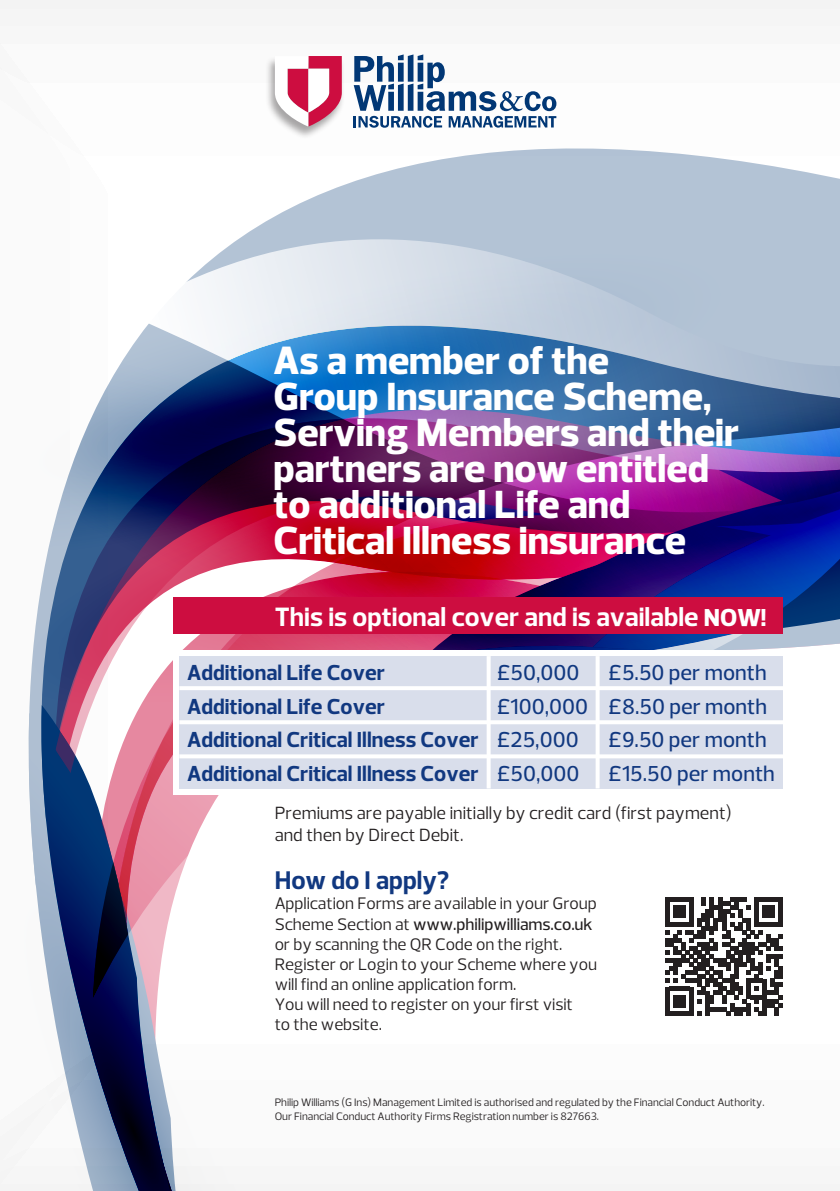
<style>
.page{position:relative;width:840px;height:1191px;background:#fff}
.page>*{position:absolute;margin:0;border:0;box-sizing:border-box;transform-origin:0 0}
.t1{font:800 40px/36px "Prelo";color:#fff}
.t2{font:700 27px "Prelo";color:#fff}
.t3{font:700 26px "Prelo";color:#113880}
.t4{font:700 22px "Prelo";color:#113880}
.t5{font:500 22px "Prelo";color:#113880}
.t6{font:18px "Prelo";color:#231f20}
.t7{font:17px/20px "Prelo";letter-spacing:-.005em;color:#231f20}
.t8{font:11px "Prelo";letter-spacing:-.005em;color:#231f20}
.s1{font-weight:800;font-size:25px}
.s2{font-weight:500}
</style>
<div class="page">
<svg style="left:359px;top:997px;width:480px;height:194px"></svg>
<svg style="left:242px;top:116px;width:467px;height:121px;fill:#b3c3d5"></svg>
<svg style="left:709px;top:157px;width:130px;height:82px;background:#bccada"></svg>
<div style="left:769px;top:239px;width:70px;height:104px;background:#b3c3d5"></div>
<svg style="left:186px;top:237px;width:583px;height:85px;background:#cad5e2"></svg>
<svg style="left:826px;top:343px;width:13px;height:302px;background:#3c55a2"></svg>
<svg style="left:0;top:776px;width:359px;height:415px"></svg>
<img style="left:28px;top:322px;width:798px;height:454px">
<div style="left:173px;top:650px;width:615px;height:144px;background:#fff"></div>
<div style="left:179px;top:656px;width:603px;height:132px;background:#d9deeb"></div>
<div style="left:173px;top:598px;width:609px;height:36px;background:#cd0d40"></div>
<svg style="left:353px;top:54px;width:203px;height:74px"></svg>
<div style="left:264px;top:56px;width:81px;height:83px;background:#231f20;opacity:.4"></div>
<svg style="left:275px;top:56px;width:66px;height:71px"></svg>
<hr style="left:179px;top:686px;width:603px;height:4px;background:#fff">
<hr style="left:179px;top:720px;width:603px;height:4px;background:#fff">
<svg style="left:179px;top:754px;width:603px;height:4px;background:#fbfbfc"></svg>
<svg style="left:486px;top:656px;width:4px;height:132px"></svg>
<svg style="left:595px;top:656px;width:4px;height:132px"></svg>
<svg style="left:664px;top:897px;width:118px;height:118px"></svg>
<p class="t1" style="left:273px;top:343px;width:337px">As a member of the</p>
<p class="t1" style="left:273px;top:379px;width:466px">Group Insurance Scheme,<br>Serving Members and their partners are now entitled</p>
<p class="t1" style="left:273px;top:487px;width:358px">to additional Life and</p>
<p class="t1" style="left:273px;top:523px;width:414px">Critical Illness insurance</p>
<p class="t2" style="left:274px;top:600px;width:493px">This is optional cover and is available <span class="s1">NOW!</span></p>
<p class="t4" style="left:187px;top:659px;width:199px">Additional Life Cover</p>
<p class="t4" style="left:187px;top:692px;width:199px">Additional Life Cover</p>
<p class="t4" style="left:187px;top:726px;width:292px">Additional Critical Illness Cover</p>
<p class="t4" style="left:187px;top:760px;width:292px">Additional Critical Illness Cover</p>
<p class="t5" style="left:497px;top:659px;width:84px">£50,000</p>
<p class="t5" style="left:497px;top:692px;width:92px">£100,000</p>
<p class="t5" style="left:497px;top:726px;width:83px">£25,000</p>
<p class="t5" style="left:497px;top:760px;width:84px">£50,000</p>
<p class="t5" style="left:608px;top:659px;width:160px">£5.50 per month</p>
<p class="t5" style="left:608px;top:692px;width:160px">£8.50 per month</p>
<p class="t5" style="left:608px;top:726px;width:160px">£9.50 per month</p>
<p class="t5" style="left:608px;top:760px;width:168px">£15.50 per month</p>
<p class="t6" style="left:274px;top:802px;width:458px">Premiums are payable initially by credit card (first payment)</p>
<p class="t6" style="left:274px;top:824px;width:190px">and then by Direct Debit.</p>
<p class="t3" style="left:274px;top:864px;width:176px">How do I apply?</p>
<p class="t7" style="left:274px;top:894px;width:323px">Application Forms are available in your Group<br>Scheme Section at <span class="s2">www.philipwilliams.co.uk</span></p>
<p class="t7" style="left:274px;top:934px;width:289px">or by scanning the QR Code on the right.</p>
<p class="t7" style="left:274px;top:954px;width:323px">Register or Login to your Scheme where you will find an online application form.</p>
<p class="t7" style="left:274px;top:994px;width:299px">You will need to register on your first visit</p>
<p class="t7" style="left:274px;top:1014px;width:109px">to the website.</p>
<p class="t8" style="left:274px;top:1095px;width:491px">Philip Williams (G Ins) Management Limited is authorised and regulated by the Financial Conduct Authority.</p>
<p class="t8" style="left:274px;top:1109px;width:326px">Our Financial Conduct Authority Firms Registration number is 827663.</p>
</div>
